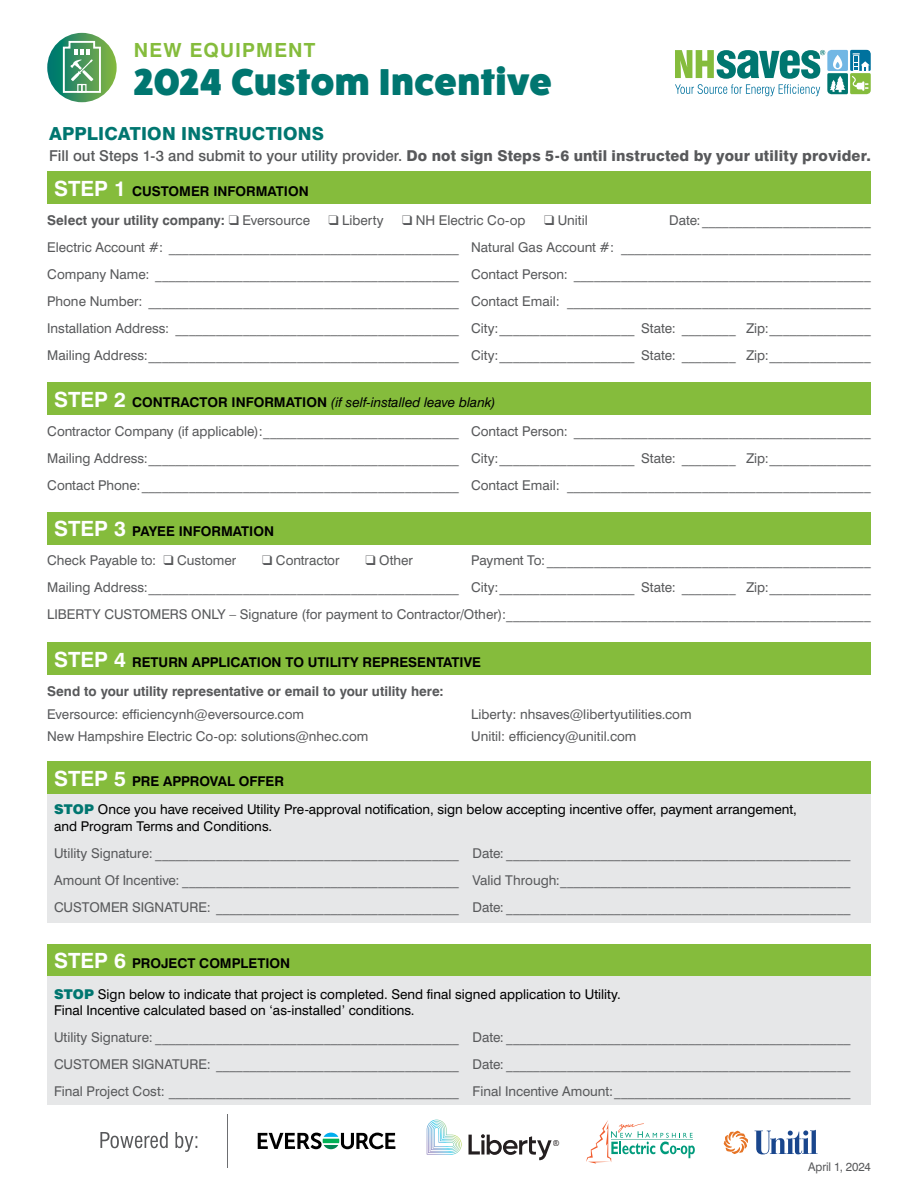
<style>
.page{position:relative;width:918px;height:1188px;background:#fff}
.page>*{position:absolute;margin:0;border:0;box-sizing:border-box;transform-origin:0 0}
.t1{font:800 37.5px "Fat Frank";letter-spacing:.02em;color:#007670}
.t2{font:700 19.5px "Swiss 721 BT";letter-spacing:.06em;color:#85bc3c}
.t3{font:800 18px "Swiss 721 BT";letter-spacing:.01em;color:#007670}
.t4{font:800 15px "Swiss 721 BT";letter-spacing:.01em;color:#58595b}
.t5{font:13.5px/27px "Swiss 721 BT";color:#58595b;text-align:justify}
.t6{font:13.5px/16.5px "Swiss 721 BT";color:#000}
.t7{font:700 13.5px "Swiss 721 BT";color:#000}
.t8{font:700 13.5px "Swiss 721 BT";color:#58595b}
.t9{font:italic 13.5px "Swiss 721 BT";color:#000}
.t10{font:12px "Swiss 721 BT";letter-spacing:-.01em;color:#58595b}
.t11{font:8.1px "Arial";color:#241f20}
.s1{font-weight:500}
.s2{font-size:21px;color:#fff}
.s3{font-weight:400}
.s4{font-weight:700;font-style:normal;font-size:21px;color:#fff}
.s5{font-weight:700;font-style:normal}
.s6{font-weight:900;color:#007670}
</style>
<div class="page">
<svg style="left:47px;top:33px;width:70px;height:69px;background:#43985e"></svg>
<svg style="left:62px;top:40px;width:40px;height:54px"></svg>
<div style="left:81px;top:84px;width:6px;height:9px;border:1px solid #fff"></div>
<div style="left:77px;top:84px;width:5px;height:9px;border:1px solid #fff"></div>
<div style="left:47px;top:172px;width:824px;height:32px;background:#85bc3c"></div>
<div style="left:47px;top:383px;width:824px;height:32px;background:#85bc3c"></div>
<div style="left:47px;top:643px;width:824px;height:32px;background:#85bc3c"></div>
<svg style="left:675px;top:50px;width:196px;height:46px"></svg>
<svg style="left:427px;top:1120px;width:35px;height:35px"></svg>
<svg style="left:469px;top:1134px;width:83px;height:26px"></svg>
<svg style="left:258px;top:1133px;width:137px;height:16px"></svg>
<svg style="left:755px;top:1130px;width:63px;height:24px"></svg>
<svg style="left:724px;top:1131px;width:24px;height:23px"></svg>
<svg style="left:586px;top:1120px;width:109px;height:44px"></svg>
<hr style="left:227px;top:1114px;width:1px;height:54px;background:#6d6e71">
<svg style="left:100px;top:1132px;width:68px;height:16px"></svg>
<svg style="left:175px;top:1132px;width:22px;height:20px"></svg>
<div style="left:47px;top:512px;width:824px;height:32px;background:#85bc3c"></div>
<div style="left:47px;top:762px;width:824px;height:32px;background:#85bc3c"></div>
<div style="left:47px;top:794px;width:824px;height:128px;background:#e6e7e8"></div>
<div style="left:47px;top:944px;width:824px;height:33px;background:#85bc3c"></div>
<div style="left:47px;top:977px;width:824px;height:128px;background:#e6e7e8"></div>
<h2 class="t2" style="left:134px;top:38px;width:183px">NEW EQUIPMENT</h2>
<h1 class="t1" style="left:134px;top:61px;width:419px">2024 Custom Incentive</h1>
<h3 class="t3" style="left:49px;top:123px;width:277px">APPLICATION INSTRUCTIONS</h3>
<p class="t4" style="left:49px;top:147px;width:823px"><span class="s1">Fill out Steps 1-3 and submit to your utility provider.</span> Do not sign Steps 5-6 until instructed by your utility provider.</p>
<p class="t7" style="left:54px;top:183px;width:256px"><span class="s2">STEP 1</span> CUSTOMER INFORMATION</p>
<p class="t8" style="left:47px;top:212px;width:264px">Select your utility company: ❑ <span class="s3">Eversource</span></p>
<p class="t5" style="left:329px;top:206px;width:57px">❑ Liberty</p>
<p class="t5" style="left:402px;top:206px;width:125px">❑ NH Electric Co-op</p>
<p class="t5" style="left:544px;top:206px;width:45px">❑ Unitil</p>
<p class="t5" style="left:47px;top:206px;width:825px;text-indent:622px">Date:_________________________ Electric Account #: ___________________________________________ Natural Gas Account #: _____________________________________ Company Name: _____________________________________________ Contact Person: ____________________________________________ Phone Number: ______________________________________________ Contact Email: _____________________________________________ Installation Address: __________________________________________ City:____________________ State: ________ Zip:_______________ Mailing Address:______________________________________________ City:____________________ State: ________ Zip:_______________</p>
<p class="t9" style="left:54px;top:394px;width:443px"><span class="s4">STEP 2</span> <span class="s5">CONTRACTOR INFORMATION</span> (if self-installed leave blank)</p>
<p class="t5" style="left:47px;top:418px;width:825px">Contractor Company (if applicable):_____________________________ Contact Person: ____________________________________________ Mailing Address:______________________________________________ City:____________________ State: ________ Zip:_______________ Contact Phone:_______________________________________________ Contact Email: _____________________________________________</p>
<p class="t7" style="left:54px;top:523px;width:222px"><span class="s2">STEP 3</span> PAYEE INFORMATION</p>
<p class="t5" style="left:47px;top:547px;width:191px">Check Payable to: ❑ Customer</p>
<p class="t5" style="left:262px;top:547px;width:79px">❑ Contractor</p>
<p class="t5" style="left:366px;top:547px;width:49px">❑ Other</p>
<p class="t5" style="left:47px;top:547px;width:825px;text-indent:424px">Payment To:________________________________________________ Mailing Address:______________________________________________ City:____________________ State: ________ Zip:_______________ LIBERTY CUSTOMERS ONLY – Signature (for payment to Contractor/Other):______________________________________________________</p>
<p class="t7" style="left:54px;top:654px;width:428px"><span class="s2">STEP 4</span> RETURN APPLICATION TO UTILITY REPRESENTATIVE</p>
<p class="t8" style="left:47px;top:683px;width:398px">Send to your utility representative or email to your utility here:</p>
<p class="t5" style="left:47px;top:700px;width:258px">Eversource: efficiencynh@eversource.com</p>
<p class="t5" style="left:471px;top:700px;width:222px">Liberty: nhsaves@libertyutilities.com</p>
<p class="t5" style="left:47px;top:723px;width:323px">New Hampshire Electric Co-op: solutions@nhec.com</p>
<p class="t5" style="left:471px;top:723px;width:167px">Unitil: efficiency@unitil.com</p>
<p class="t7" style="left:54px;top:773px;width:232px"><span class="s2">STEP 5</span> PRE APPROVAL OFFER</p>
<p class="t6" style="left:54px;top:801px;width:744px"><span class="s6">STOP</span> Once you have received Utility Pre-approval notification, sign below accepting incentive offer, payment arrangement, and Program Terms and Conditions.</p>
<p class="t5" style="left:54px;top:839px;width:798px">Utility Signature: _____________________________________________ Date: ___________________________________________________ Amount Of Incentive: _________________________________________ Valid Through:___________________________________________ CUSTOMER SIGNATURE: ____________________________________ Date: ___________________________________________________</p>
<p class="t7" style="left:54px;top:955px;width:238px"><span class="s2">STEP 6</span> PROJECT COMPLETION</p>
<p class="t6" style="left:54px;top:986px;width:568px"><span class="s6">STOP</span> Sign below to indicate that project is completed. Send final signed application to Utility.<br>Final Incentive calculated based on ‘as-installed’ conditions.</p>
<p class="t5" style="left:54px;top:1024px;width:798px">Utility Signature: _____________________________________________ Date: ___________________________________________________ CUSTOMER SIGNATURE: ____________________________________ Date: ___________________________________________________ Final Project Cost: ___________________________________________ Final Incentive Amount:___________________________________</p>
<p class="t11" style="left:553px;top:1138px;width:7px">®</p>
<p class="t10" style="left:808px;top:1160px;width:64px">April 1, 2024</p>
</div>
